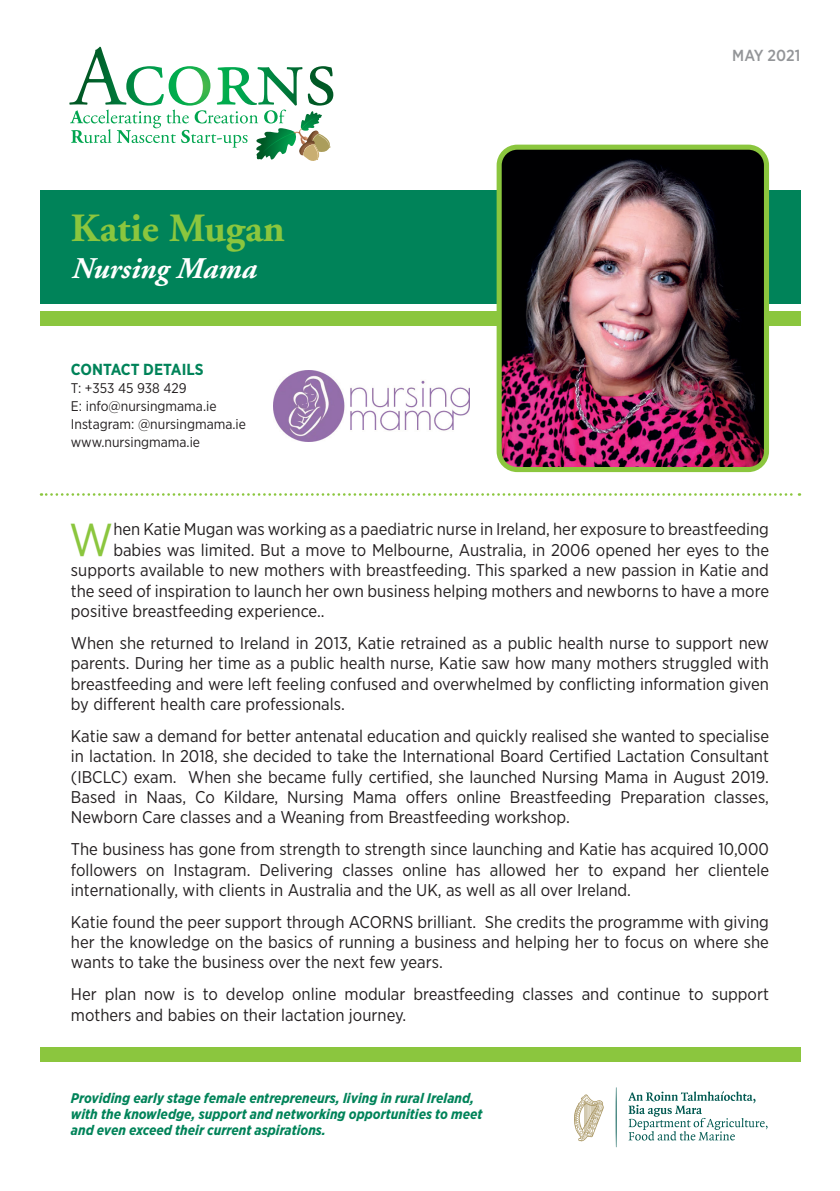
<style>
.page{position:relative;width:840px;height:1191px;background:#fff}
.page>*{position:absolute;margin:0;border:0;box-sizing:border-box;transform-origin:0 0}
.t1{font:46.2px "Gotham Narrow";color:#8bc63e}
.t2{font:700 40px "Adobe Garamond";color:#8bc63e}
.t3{font:italic 700 30px "Adobe Garamond";color:#fff}
.t4{font:17px/20.4px "Gotham Narrow";color:#231f20;text-align:justify}
.t5{font:700 16px "Gotham Narrow";color:#008359}
.t6{font:500 16px "Gotham Narrow";color:#939598}
.t7{font:italic 700 14px/16px "Gotham Narrow";color:#008359}
.t8{font:14px/18px "Gotham Narrow";color:#231f20}
</style>
<div class="page">
<div style="left:40px;top:1047px;width:759px;height:14px;background:#8bc63e"></div>
<div style="left:40px;top:190px;width:759px;height:114px;background:#008359"></div>
<div style="left:40px;top:311px;width:759px;height:15px;background:#8bc63e"></div>
<img style="left:502px;top:147px;width:264px;height:319px">
<div style="left:496px;top:145px;width:272px;height:327px;border:5px solid #8bc63e;border-radius:18px"></div>
<svg style="left:41px;top:493px;width:758px;height:3px"></svg>
<svg style="left:69px;top:47px;width:264px;height:114px"></svg>
<svg style="left:628px;top:1091px;width:139px;height:49px"></svg>
<svg style="left:615px;top:1088px;width:1px;height:59px"></svg>
<svg style="left:574px;top:1094px;width:29px;height:47px"></svg>
<img style="left:274px;top:370px;width:195px;height:71px">
<h2 class="t2" style="left:71px;top:206px;width:215px">Katie Mugan</h2>
<h3 class="t3" style="left:71px;top:252px;width:186px">Nursing Mama</h3>
<p class="t5" style="left:71px;top:359px;width:134px">CONTACT DETAILS</p>
<p class="t8" style="left:71px;top:379px;width:176px">T: +353 45 938 429<br>E: info@nursingmama.ie<br>Instagram: @nursingmama.ie www.nursingmama.ie</p>
<p class="t6" style="left:731px;top:45px;width:69px">MAY 2021</p>
<h1 class="t1" style="left:69px;top:511px;width:46px">W</h1>
<p class="t4" style="left:113px;top:519px;width:656px">hen Katie Mugan was working as a paediatric nurse in Ireland, her exposure to breastfeeding</p>
<p class="t4" style="left:113px;top:539px;width:657px">babies was limited. But a move to Melbourne, Australia, in 2006 opened her eyes to the</p>
<p class="t4" style="left:71px;top:559px;width:699px">supports available to new mothers with breastfeeding. This sparked a new passion in Katie and</p>
<p class="t4" style="left:71px;top:580px;width:699px">the seed of inspiration to launch her own business helping mothers and newborns to have a more</p>
<p class="t4" style="left:71px;top:600px;width:255px">positive breastfeeding experience..</p>
<p class="t4" style="left:71px;top:632px;width:699px">When she returned to Ireland in 2013, Katie retrained as a public health nurse to support new parents. During her time as a public health nurse, Katie saw how many mothers struggled with breastfeeding and were left feeling confused and overwhelmed by conflicting information given by different health care professionals.</p>
<p class="t4" style="left:71px;top:725px;width:699px">Katie saw a demand for better antenatal education and quickly realised she wanted to specialise in lactation. In 2018, she decided to take the International Board Certified Lactation Consultant (IBCLC) exam. When she became fully certified, she launched Nursing Mama in August 2019.<br>Based in Naas, Co Kildare, Nursing Mama offers online Breastfeeding Preparation classes, Newborn Care classes and a Weaning from Breastfeeding workshop.</p>
<p class="t4" style="left:71px;top:838px;width:699px">The business has gone from strength to strength since launching and Katie has acquired 10,000 followers on Instagram. Delivering classes online has allowed her to expand her clientele internationally, with clients in Australia and the UK, as well as all over Ireland.</p>
<p class="t4" style="left:71px;top:911px;width:699px">Katie found the peer support through ACORNS brilliant. She credits the programme with giving her the knowledge on the basics of running a business and helping her to focus on where she wants to take the business over the next few years.</p>
<p class="t4" style="left:71px;top:983px;width:699px">Her plan now is to develop online modular breastfeeding classes and continue to support mothers and babies on their lactation journey.</p>
<p class="t7" style="left:71px;top:1089px;width:413px">Providing early stage female entrepreneurs, living in rural Ireland, with the knowledge, support and networking opportunities to meet and even exceed their current aspirations.</p>
</div>
